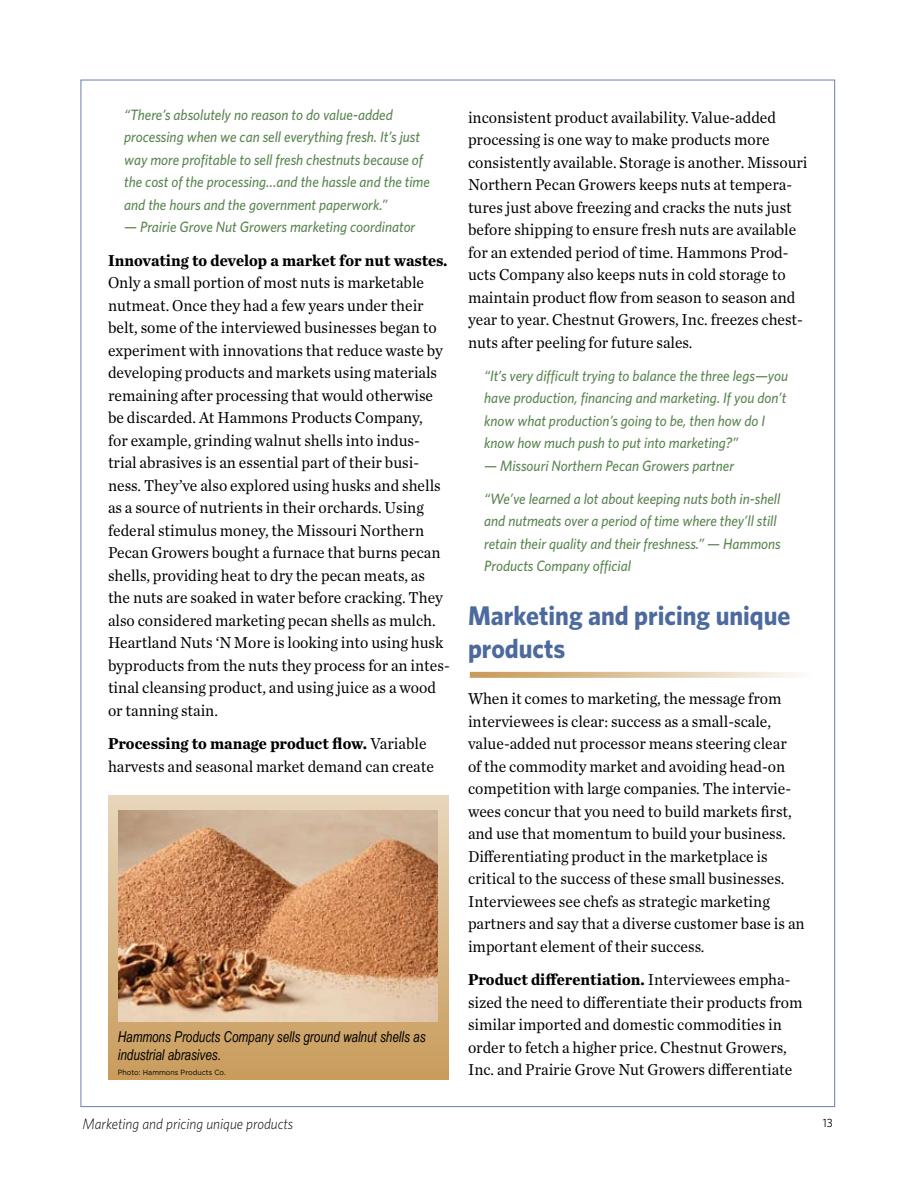
<style>
.page{position:relative;width:918px;height:1188px;background:#fff}
.page>*{position:absolute;margin:0;border:0;box-sizing:border-box;transform-origin:0 0}
.t1{font:700 27px/32.4px "Whitney";color:#4d6a9f;scale:.95 1}
.t2{font:16.5px/22.5px "Chronicle Text G1";color:#000;scale:.95 1}
.t3{font:700 16.5px "Chronicle Text G1";color:#000;scale:.95 1}
.t4{font:italic 500 15px/22.5px "Whitney";color:#5b8652;scale:.95 1}
.t5{font:italic 15px/18px "Arial Narrow";color:#000;scale:.95 1}
.t6{font:italic 300 15px "Whitney";color:#000;scale:.95 1}
.t7{font:12px "Whitney";color:#000;scale:.95 1}
.t8{font:7.5px "Gotham";color:#000;scale:.95 1}
.s1{font-weight:700}
</style>
<div class="page">
<div style="left:108px;top:795px;width:341px;height:284px;background:linear-gradient(to bottom,#e6d2b7,#c89b5b)"></div>
<img style="left:119px;top:810px;width:318px;height:212px">
<svg style="left:470px;top:672px;width:326px;height:6px;background:#e0c7a3"></svg>
<p class="t4" style="left:124px;top:103px;width:323px">“There’s absolutely no reason to do value-added processing when we can sell everything fresh. It’s just way more profitable to sell fresh chestnuts because of the cost of the processing…and the hassle and the time and the hours and the government paperwork.”</p>
<p class="t4" style="left:124px;top:216px;width:308px">— Prairie Grove Nut Growers marketing coordinator</p>
<p class="t3" style="left:108px;top:247px;width:359px">Innovating to develop a market for nut wastes.</p>
<p class="t2" style="left:108px;top:271px;width:361px">Only a small portion of most nuts is marketable nutmeat. Once they had a few years under their belt, some of the interviewed businesses began to experiment with innovations that reduce waste by developing products and markets using materials remaining after processing that would otherwise be discarded. At Hammons Products Company,<br>for example, grinding walnut shells into indus&shy;trial abrasives is an essential part of their busi&shy;ness. They’ve also explored using husks and shells as a source of nutrients in their orchards. Using federal stimulus money, the Missouri Northern Pecan Growers bought a furnace that burns pecan shells, providing heat to dry the pecan meats, as the nuts are soaked in water before cracking. They also considered marketing pecan shells as mulch.<br>Heartland Nuts ‘N More is looking into using husk byproducts from the nuts they process for an intes&shy;tinal cleansing product, and using juice as a wood or tanning stain.</p>
<p class="t2" style="left:108px;top:732px;width:345px"><span class="s1">Processing to manage product flow.</span> Variable harvests and seasonal market demand can create</p>
<p class="t5" style="left:118px;top:1027px;width:326px">Hammons Products Company sells ground walnut shells as industrial abrasives.</p>
<p class="t8" style="left:118px;top:1067px;width:115px">Photo: Hammons Products Co.</p>
<p class="t2" style="left:468px;top:105px;width:359px">inconsistent product availability. Value-added processing is one way to make products more consistently available. Storage is another. Missouri Northern Pecan Growers keeps nuts at tempera&shy;tures just above freezing and cracks the nuts just before shipping to ensure fresh nuts are available for an extended period of time. Hammons Prod&shy;ucts Company also keeps nuts in cold storage to maintain product flow from season to season and year to year. Chestnut Growers, Inc. freezes chest&shy;nuts after peeling for future sales.</p>
<p class="t4" style="left:484px;top:364px;width:321px">“It’s very difficult trying to balance the three legs—you have production, financing and marketing. If you don’t know what production’s going to be, then how do I know how much push to put into marketing?”</p>
<p class="t4" style="left:484px;top:454px;width:265px">— Missouri Northern Pecan Growers partner</p>
<p class="t4" style="left:484px;top:487px;width:314px">“We’ve learned a lot about keeping nuts both in-shell and nutmeats over a period of time where they’ll still retain their quality and their freshness.” — Hammons Products Company official</p>
<h1 class="t1" style="left:468px;top:599px;width:341px">Marketing and pricing unique products</h1>
<p class="t2" style="left:468px;top:687px;width:356px">When it comes to marketing, the message from interviewees is clear: success as a small-scale, value-added nut processor means steering clear<br>of the commodity market and avoiding head-on competition with large companies. The intervie&shy;wees concur that you need to build markets first, and use that momentum to build your business.<br>Differentiating product in the marketplace is critical to the success of these small businesses.<br>Interviewees see chefs as strategic marketing partners and say that a diverse customer base is an important element of their success.</p>
<p class="t2" style="left:468px;top:967px;width:354px"><span class="s1">Product differentiation.</span> Interviewees empha&shy;sized the need to differentiate their products from similar imported and domestic commodities in order to fetch a higher price. Chestnut Growers, Inc. and Prairie Grove Nut Growers differentiate</p>
<p class="t6" style="left:82px;top:1114px;width:223px">Marketing and pricing unique products</p>
<p class="t7" style="left:823px;top:1115px;width:12px">13</p>
</div>
